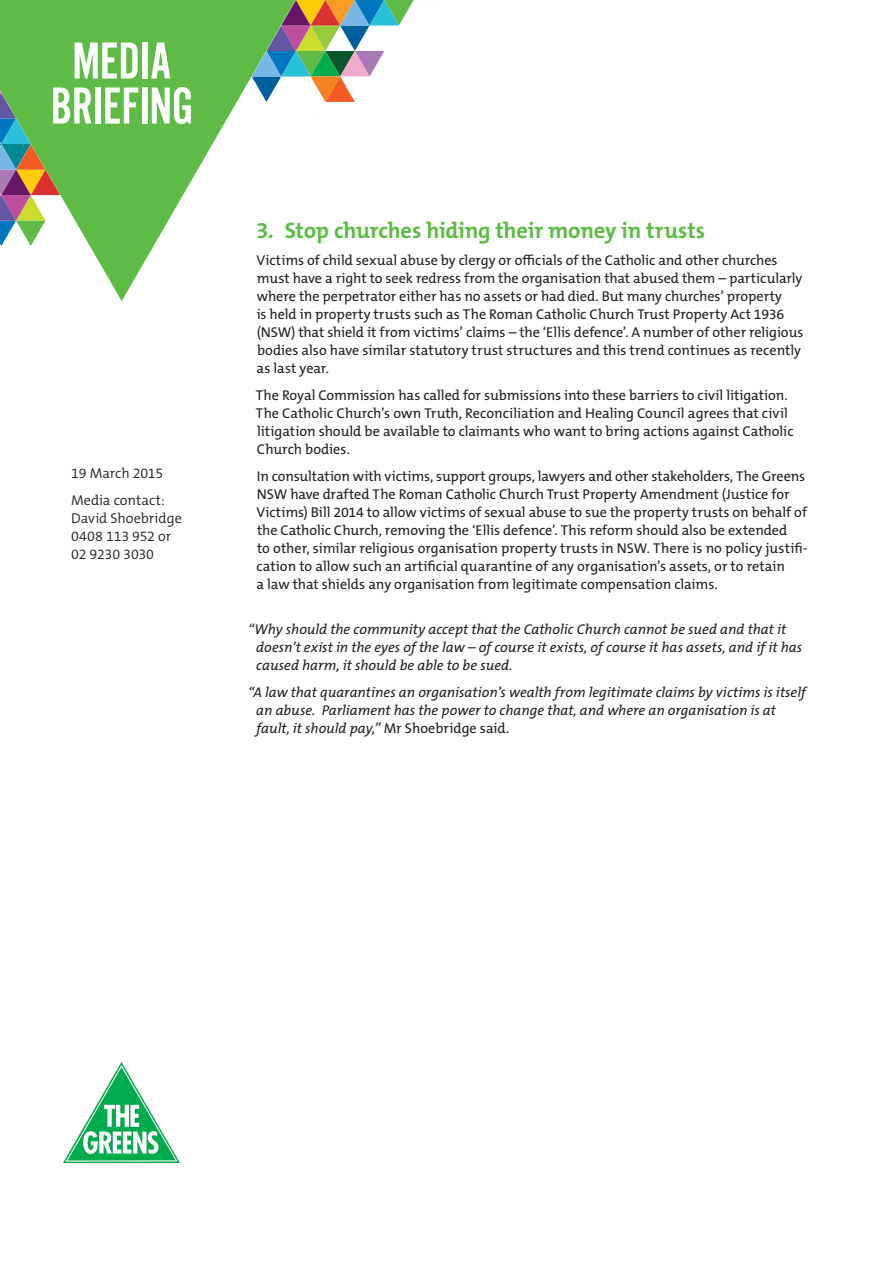
<style>
.page{position:relative;width:893px;height:1263px;background:#fff}
.page>*{position:absolute;margin:0;border:0;box-sizing:border-box;transform-origin:0 0}
.Lg_Header_-_TheMix_B{font:54px/45px "Alternate Gothic LT No 2";letter-spacing:-.005em;color:#fff;text-align:center}
.t1{font:700 22.5px "The Mix B W7";letter-spacing:-.01em;color:#5dbb46}
.Body_-_TheMix_Plain{font:14.25px/18px "The Mix B W5 Plain";letter-spacing:-.005em;color:#231f20}
.Body_-_TheMix_Plain-2{font:italic 14.25px/18px "The Mix B W5 Plain";color:#231f20}
.t2{font:300 14.25px/18px "The Mix B W4";letter-spacing:-.005em;color:#231f20}
.s1{font-style:normal}
</style>
<div class="page">
<img style="left:64px;top:1062px;width:116px;height:101px">
<svg style="left:303px;top:0;width:111px;height:102px"></svg>
<svg style="left:0;top:0;width:303px;height:301px;fill:#5dbb46"></svg>
<p class="Lg_Header_-_TheMix_B" style="left:51px;top:38px;width:144px">MEDIA<br>BRIEFING</p>
<p class="t2" style="left:71px;top:460px;width:95px;line-height:27px">19 March 2015<br>Media contact:</p>
<p class="t2" style="left:71px;top:510px;width:112px">David Shoebridge<br>0408 113 952 or<br>02 9230 3030</p>
<p class="t1" style="left:256px;top:216px;width:451px">3. Stop churches hiding their money in trusts</p>
<p class="Body_-_TheMix_Plain" style="left:256px;top:251px;width:549px">Victims of child sexual abuse by clergy or officials of the Catholic and other churches must have a right to seek redress from the organisation that abused them – particularly where the perpetrator either has no assets or had died. But many churches’ property<br>is held in property trusts such as The Roman Catholic Church Trust Property Act 1936 (NSW) that shield it from victims’ claims – the ‘Ellis defence’. A number of other religious bodies also have similar statutory trust structures and this trend continues as recently as last year.</p>
<p class="Body_-_TheMix_Plain" style="left:256px;top:386px;width:539px">The Royal Commission has called for submissions into these barriers to civil litigation.<br>The Catholic Church’s own Truth, Reconciliation and Healing Council agrees that civil litigation should be available to claimants who want to bring actions against Catholic Church bodies.</p>
<p class="Body_-_TheMix_Plain" style="left:256px;top:467px;width:553px">In consultation with victims, support groups, lawyers and other stakeholders, The Greens NSW have drafted The Roman Catholic Church Trust Property Amendment (Justice for Victims) Bill 2014 to allow victims of sexual abuse to sue the property trusts on behalf of the Catholic Church, removing the ‘Ellis defence’. This reform should also be extended<br>to other, similar religious organisation property trusts in NSW. There is no policy justifi&shy;cation to allow such an artificial quarantine of any organisation’s assets, or to retain<br>a law that shields any organisation from legitimate compensation claims.</p>
<p class="Body_-_TheMix_Plain-2" style="left:256px;top:620px;width:548px;text-indent:-8px">“Why should the community accept that the Catholic Church cannot be sued and that it doesn’t exist in the eyes of the law – of course it exists, of course it has assets, and if it has caused harm, it should be able to be sued.</p>
<p class="Body_-_TheMix_Plain-2" style="left:256px;top:683px;width:551px;text-indent:-8px">“A law that quarantines an organisation’s wealth from legitimate claims by victims is itself an abuse. Parliament has the power to change that, and where an organisation is at fault, it should pay,” <span class="s1">Mr Shoebridge said.</span></p>
</div>
